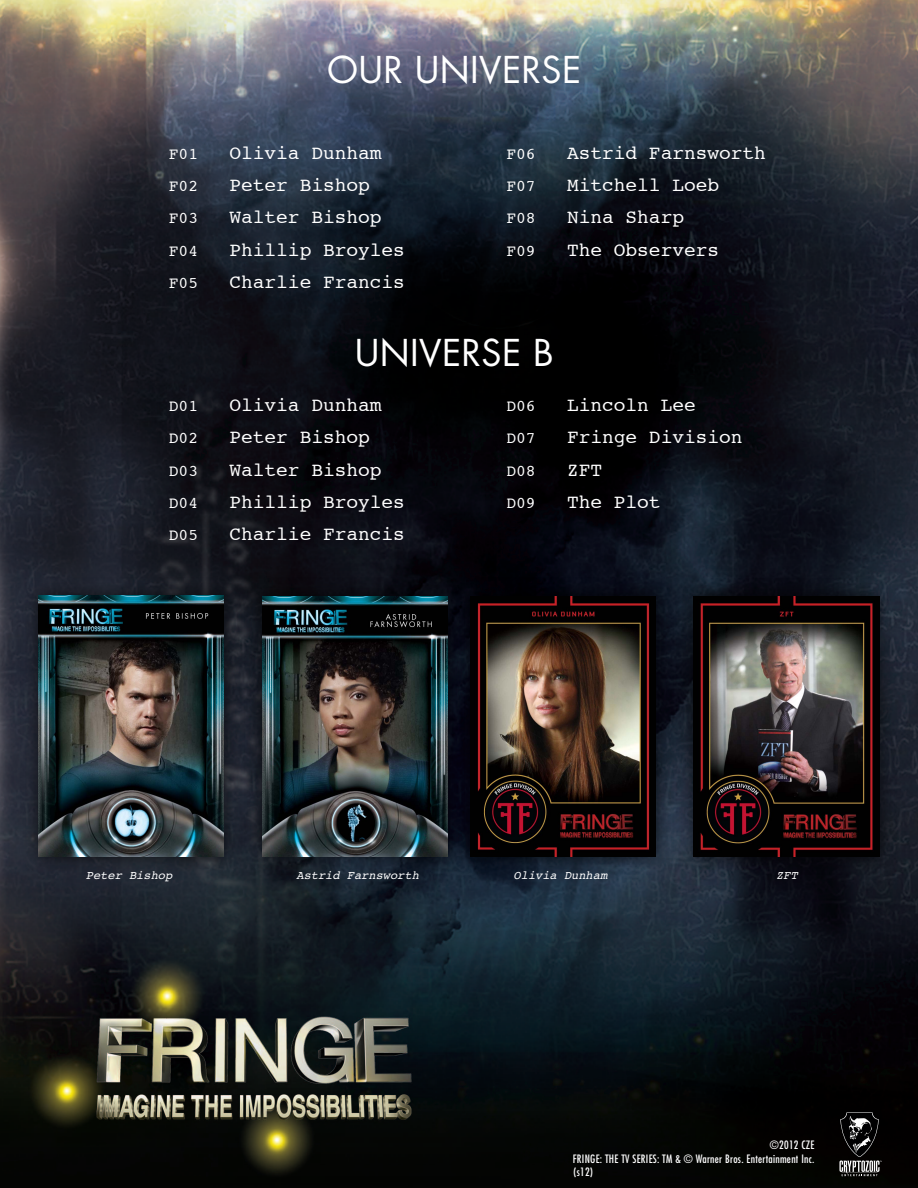
<style>
.page{position:relative;width:918px;height:1188px;background:#fff}
.page>*{position:absolute;margin:0;border:0;box-sizing:border-box;transform-origin:0 0}
.t1{font:36px "Futura";letter-spacing:.01em;color:#fff}
.t2{font:19.5px "Courier";color:#fff}
.t3{font:16.35px "Courier";color:#fff}
.t4{font:italic 12px "Courier";color:#fff}
.t5{font:condensed 11.25px/13.5px "Futura";letter-spacing:.025em;color:#fff;text-align:justify}
</style>
<div class="page">
<img style="left:0;top:0;width:918px;height:1188px">
<svg style="left:839px;top:1111px;width:43px;height:65px;background:#353434"></svg>
<img style="left:470px;top:573px;width:208px;height:306px">
<img style="left:470px;top:596px;width:186px;height:260px">
<img style="left:672px;top:574px;width:230px;height:305px">
<img style="left:694px;top:596px;width:185px;height:260px">
<img style="left:16px;top:573px;width:224px;height:306px">
<img style="left:39px;top:596px;width:184px;height:261px">
<img style="left:240px;top:573px;width:230px;height:306px">
<img style="left:262px;top:596px;width:185px;height:260px">
<h1 class="t1" style="left:327px;top:45px;width:256px">OUR UNIVERSE</h1>
<p class="t3" style="left:169px;top:141px;width:31px">F01</p>
<p class="t2" style="left:229px;top:138px;width:154px">Olivia Dunham</p>
<p class="t3" style="left:169px;top:173px;width:31px">F02</p>
<p class="t2" style="left:229px;top:170px;width:142px">Peter Bishop</p>
<p class="t3" style="left:169px;top:206px;width:31px">F03</p>
<p class="t2" style="left:229px;top:202px;width:154px">Walter Bishop</p>
<p class="t3" style="left:169px;top:238px;width:31px">F04</p>
<p class="t2" style="left:229px;top:234px;width:177px">Phillip Broyles</p>
<p class="t3" style="left:169px;top:270px;width:31px">F05</p>
<p class="t2" style="left:229px;top:267px;width:177px">Charlie Francis</p>
<p class="t3" style="left:506px;top:141px;width:31px">F06</p>
<p class="t2" style="left:567px;top:138px;width:200px">Astrid Farnsworth</p>
<p class="t3" style="left:506px;top:173px;width:31px">F07</p>
<p class="t2" style="left:567px;top:170px;width:154px">Mitchell Loeb</p>
<p class="t3" style="left:506px;top:206px;width:31px">F08</p>
<p class="t2" style="left:567px;top:202px;width:118px">Nina Sharp</p>
<p class="t3" style="left:506px;top:238px;width:31px">F09</p>
<p class="t2" style="left:567px;top:234px;width:154px">The Observers</p>
<h1 class="t1" style="left:355px;top:328px;width:200px">UNIVERSE B</h1>
<p class="t3" style="left:169px;top:393px;width:31px">D01</p>
<p class="t2" style="left:229px;top:390px;width:154px">Olivia Dunham</p>
<p class="t3" style="left:169px;top:426px;width:31px">D02</p>
<p class="t2" style="left:229px;top:422px;width:142px">Peter Bishop</p>
<p class="t3" style="left:169px;top:458px;width:31px">D03</p>
<p class="t2" style="left:229px;top:454px;width:154px">Walter Bishop</p>
<p class="t3" style="left:169px;top:490px;width:31px">D04</p>
<p class="t2" style="left:229px;top:487px;width:177px">Phillip Broyles</p>
<p class="t3" style="left:169px;top:522px;width:31px">D05</p>
<p class="t2" style="left:229px;top:519px;width:177px">Charlie Francis</p>
<p class="t3" style="left:506px;top:393px;width:31px">D06</p>
<p class="t2" style="left:567px;top:390px;width:130px">Lincoln Lee</p>
<p class="t3" style="left:506px;top:426px;width:31px">D07</p>
<p class="t2" style="left:567px;top:422px;width:177px">Fringe Division</p>
<p class="t3" style="left:506px;top:458px;width:31px">D08</p>
<p class="t2" style="left:567px;top:454px;width:37px">ZFT</p>
<p class="t3" style="left:506px;top:490px;width:31px">D09</p>
<p class="t2" style="left:567px;top:487px;width:95px">The Plot</p>
<p class="t4" style="left:86px;top:866px;width:88px">Peter Bishop</p>
<p class="t4" style="left:297px;top:866px;width:124px">Astrid Farnsworth</p>
<p class="t4" style="left:514px;top:866px;width:95px">Olivia Dunham</p>
<p class="t4" style="left:776px;top:866px;width:23px">ZFT</p>
<p class="t5" style="left:573px;top:1138px;width:243px;text-indent:197px">©2012 CZE FRINGE: THE TV SERIES: TM &amp; © Warner Bros. Entertainment Inc. (s12)</p>
</div>
